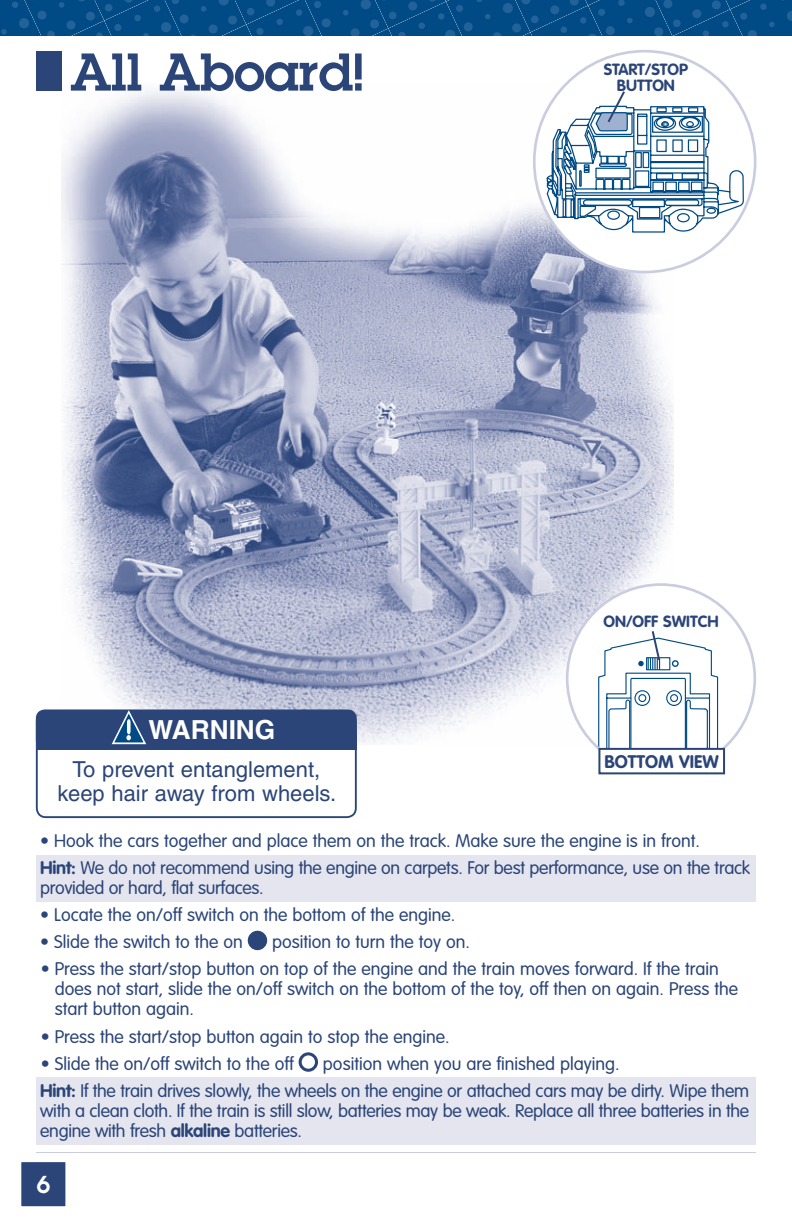
<style>
.page{position:relative;width:792px;height:1224px;background:#fff}
.page>*{position:absolute;margin:0;border:0;box-sizing:border-box;transform-origin:0 0}
.t1{font:600 52px "Lubalin Graph";color:#2b4578}
.t2{font:700 26.2px "Helvetica";color:#fff}
.t3{font:600 24px "Lubalin Graph";color:#fff}
.t4{font:22px/24.4px "Helvetica";color:#2b4578;text-align:center}
.t5{font:300 18px/20px "VAG Rounded";color:#2b4578}
.t6{font:700 18px "VAG Rounded";color:#2b4578}
.t7{font:700 16px/16px "VAG Rounded";color:#2b4578;text-align:center}
.s1{font-weight:700}
</style>
<div class="page">
<div style="left:36px;top:856px;width:720px;height:46px;background:#e4e5ef"></div>
<div style="left:36px;top:1077px;width:720px;height:68px;background:#e4e5ef"></div>
<svg style="left:248px;top:931px;width:19px;height:19px"></svg>
<svg style="left:299px;top:1052px;width:19px;height:20px"></svg>
<img style="left:62px;top:83px;width:579px;height:661px">
<svg style="left:0;top:0;width:792px;height:36px;background:#054e88"></svg>
<div style="left:19px;top:1160px;width:48px;height:48px;background:#2b4578"></div>
<div style="left:17px;top:1158px;width:52px;height:52px;border:4px solid #fff"></div>
<div style="left:36px;top:51px;width:26px;height:39px;background:#2b4578"></div>
<div style="left:36px;top:712px;width:321px;height:106px;border:2px solid #2b4578;border-radius:9px"></div>
<div style="left:36px;top:709px;width:321px;height:41px;background:#2b4578;border-radius:9px"></div>
<div style="left:36px;top:734px;width:321px;height:16px;background:#2b4578"></div>
<svg style="left:112px;top:710px;width:34px;height:35px"></svg>
<div style="left:534px;top:51px;width:221px;height:221px;background:#fff;border-radius:50%"></div>
<svg style="left:546px;top:105px;width:199px;height:474px"></svg>
<svg style="left:549px;top:89px;width:156px;height:131px"></svg>
<div style="left:567px;top:585px;width:188px;height:187px;background:#fff;border-radius:50%"></div>
<svg style="left:595px;top:631px;width:126px;height:119px"></svg>
<div style="left:598px;top:748px;width:127px;height:26px;border:2px solid #2b4578"></div>
<hr style="left:36px;top:1152px;width:720px;height:1px;background:#cacddf">
<h1 class="t1" style="left:70px;top:53px;width:295px">All Aboard!</h1>
<h2 class="t2" style="left:149px;top:720px;width:128px">WARNING</h2>
<p class="t4" style="left:58px;top:759px;width:280px">To prevent entanglement, keep hair away from wheels.</p>
<p class="t7" style="left:604px;top:62px;width:86px">START/STOP<br>BUTTON</p>
<p class="t7" style="left:604px;top:615px;width:117px">ON/OFF SWITCH</p>
<p class="t6" style="left:605px;top:754px;width:116px">BOTTOM VIEW</p>
<p class="t5" style="left:40px;top:828px;width:712px;line-height:27.2px">• Hook the cars together and place them on the track. Make sure the engine is in front.<br><span class="s1">Hint:</span> We do not recommend using the engine on carpets. For best performance, use on the track</p>
<p class="t5" style="left:40px;top:879px;width:225px">provided or hard, flat surfaces.</p>
<p class="t5" style="left:40px;top:906px;width:417px">• Locate the on/off switch on the bottom of the engine.</p>
<p class="t5" style="left:40px;top:933px;width:204px">• Slide the switch to the on</p>
<p class="t5" style="left:272px;top:933px;width:199px">position to turn the toy on.</p>
<p class="t5" style="left:55px;top:960px;width:685px;text-indent:-14px">• Press the start/stop button on top of the engine and the train moves forward. If the train does not start, slide the on/off switch on the bottom of the toy, off then on again. Press the start button again.</p>
<p class="t5" style="left:41px;top:1028px;width:410px">• Press the start/stop button again to stop the engine.</p>
<p class="t5" style="left:41px;top:1055px;width:254px">• Slide the on/off switch to the off</p>
<p class="t5" style="left:40px;top:1051px;width:710px;line-height:27.2px;text-indent:283px">position when you are finished playing.<br><span class="s1">Hint:</span> If the train drives slowly, the wheels on the engine or attached cars may be dirty. Wipe them</p>
<p class="t5" style="left:40px;top:1102px;width:711px">with a clean cloth. If the train is still slow, batteries may be weak. Replace all three batteries in the engine with fresh <span class="s1">alkaline</span> batteries.</p>
<h3 class="t3" style="left:36px;top:1176px;width:15px">6</h3>
</div>
